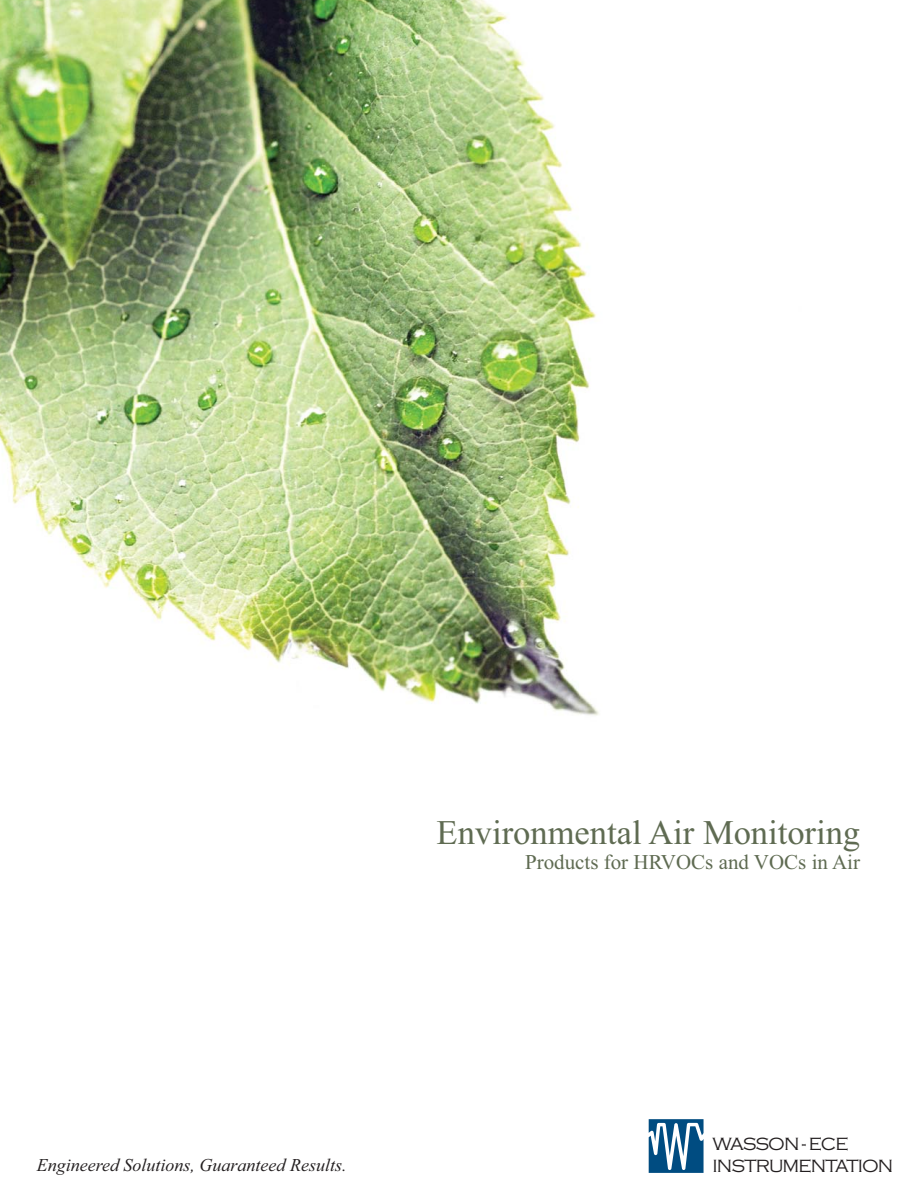
<style>
.page{position:relative;width:918px;height:1188px;background:#fff}
.page>*{position:absolute;margin:0;border:0;box-sizing:border-box;transform-origin:0 0}
.t1{font:34.5px "Times New Roman";color:#5f6b52}
.t2{font:21px "Times New Roman";color:#5f6b52}
.t3{font:300 18.3px/22px "Copperplate Gothic";letter-spacing:-.05em;color:#231f20}
.t4{font:italic 18px "Times New Roman";color:#231f20}
</style>
<div class="page">
<svg style="left:649px;top:1119px;width:55px;height:54px"></svg>
<img style="left:0;top:0;width:599px;height:716px">
<h1 class="t1" style="left:437px;top:820px;width:425px">Environmental Air Monitoring</h1>
<p class="t2" style="left:525px;top:855px;width:337px">Products for HRVOCs and VOCs in Air</p>
<p class="t4" style="left:37px;top:1159px;width:311px">Engineered Solutions, Guaranteed Results.</p>
<p class="t3" style="left:713px;top:1133px;width:182px">WASSON - ECE<br>INSTRUMENTATION</p>
</div>
